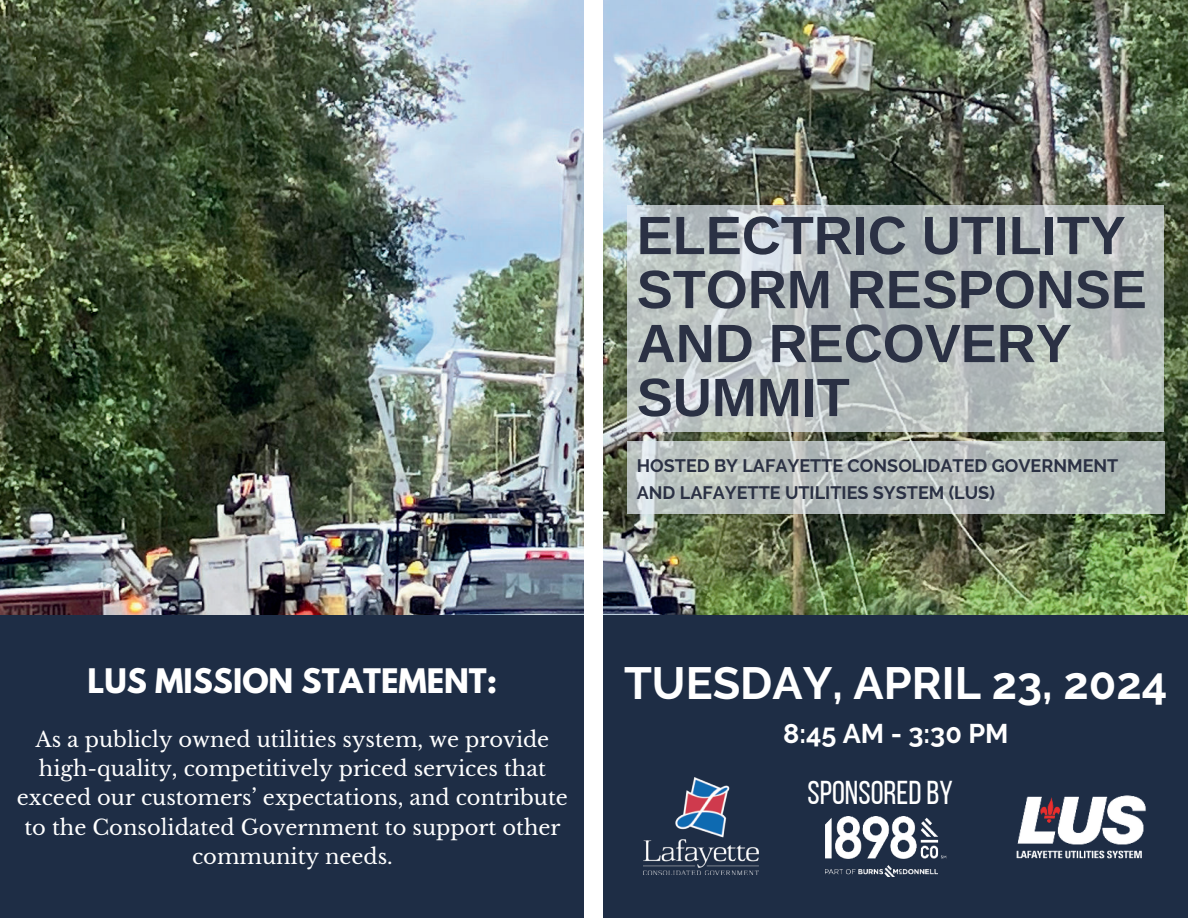
<style>
.page{position:relative;width:1188px;height:918px;background:#fff}
.page>*{position:absolute;margin:0;border:0;box-sizing:border-box;transform-origin:0 0}
.t1{font:700 54px/54px "Arimo";color:#2b3144}
.t2{font:700 45px "Raleway";color:#fff}
.t3{font:33px "Bebas Neue";color:#fff}
.t4{font:700 30px "League Spartan";color:#fff}
.t5{font:700 27px "Raleway";color:#fff}
.t6{font:21px/29.2px "Libre Baskerville";color:#fff;text-align:center}
.t7{font:700 18px/27px "Raleway";color:#2b3144}
</style>
<div class="page">
<img style="left:0;top:0;width:1188px;height:616px">
<div style="left:0;top:616px;width:1188px;height:302px;background:#1e2d45"></div>
<img style="left:643px;top:778px;width:115px;height:97px">
<img style="left:1016px;top:795px;width:130px;height:64px">
<img style="left:825px;top:816px;width:122px;height:60px">
<svg style="left:627px;top:205px;width:537px;height:227px;background:#bac2c1"></svg>
<svg style="left:627px;top:441px;width:537px;height:72px;background:#b9c1bf"></svg>
<div style="left:585px;top:0;width:18px;height:918px;background:#fff"></div>
<h1 class="t1" style="left:637px;top:209px;width:512px">ELECTRIC UTILITY<br>STORM RESPONSE<br>AND RECOVERY<br>SUMMIT</h1>
<p class="t7" style="left:637px;top:452px;width:483px">HOSTED BY LAFAYETTE CONSOLIDATED GOVERNMENT<br>AND LAFAYETTE UTILITIES SYSTEM (LUS)</p>
<h3 class="t4" style="left:88px;top:658px;width:411px">LUS MISSION STATEMENT:</h3>
<p class="t6" style="left:17px;top:725px;width:553px">As a publicly owned utilities system, we provide high-quality, competitively priced services that exceed our customers’ expectations, and contribute to the Consolidated Government to support other community needs.</p>
<h2 class="t2" style="left:624px;top:658px;width:545px">TUESDAY, APRIL 23, 2024</h2>
<p class="t5" style="left:783px;top:718px;width:227px">8:45 AM - 3:30 PM</p>
<h3 class="t3" style="left:808px;top:775px;width:147px">SPONSORED BY</h3>
</div>
